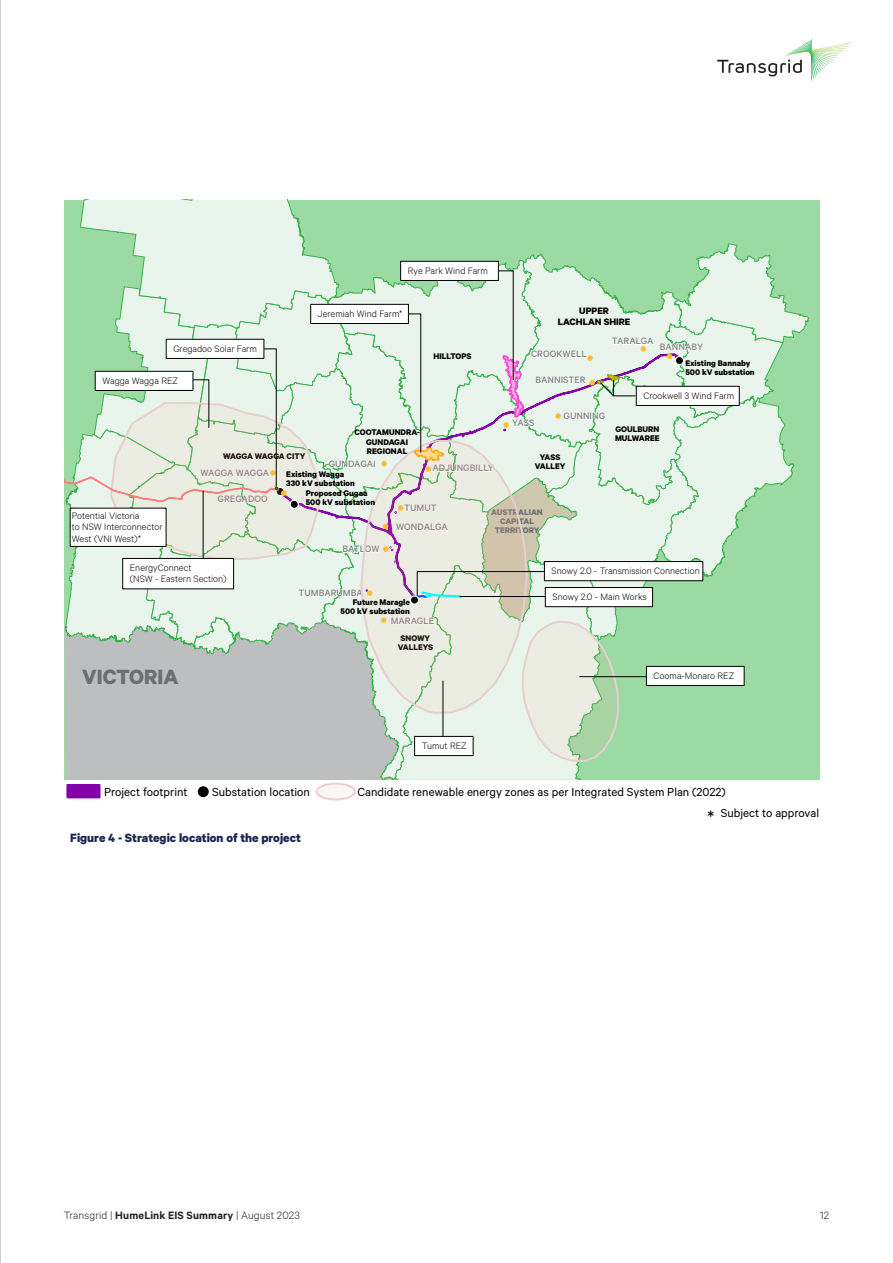
<style>
.page{position:relative;width:893px;height:1263px;background:#fff}
.page>*{position:absolute;margin:0;border:0;box-sizing:border-box;transform-origin:0 0}
.t1{font:700 23.25px "Calibre";color:#6d6e71}
.t2{font:22.35px "Calibre";color:#000}
.t3{font:700 13.5px "Calibre";color:#182651}
.t4{font:13.05px/21.8px "Calibre";color:#000}
.t5{font:300 12px "Calibre";letter-spacing:.01em;color:#231f20}
.t6{font:300 10.5px/11.1px "Calibre";color:#000}
.t7{font:500 10.5px "Calibre";color:#808285}
.t8{font:700 10.5px/11.1px "Calibre";color:#000;text-align:center}
.t9{font:500 10.5px "Calibre";letter-spacing:-.02em;color:#808285}
.t10{font:700 9.15px/9.1px "Calibre";color:#000;text-align:center}
.t11{font:700 9.15px/9.1px "Calibre";color:#6d6e71;text-align:center}
.t12{font:700 9.15px "Calibre";letter-spacing:-.025em;color:#000}
.s1{font-weight:600}
</style>
<div class="page">
<hr style="left:0;top:0;width:1px;height:1263px;background:#c7c8ca">
<div style="left:67px;top:785px;width:33px;height:12px;background:#8400a8"></div>
<div style="left:66px;top:784px;width:35px;height:14px;border:2px solid #8400a8"></div>
<div style="left:198px;top:786px;width:11px;height:11px;background:#000;border-radius:50%"></div>
<svg style="left:64px;top:200px;width:755px;height:580px;background:#cce2ce"></svg>
<div style="left:311px;top:304px;width:97px;height:19px;background:#fff"></div>
<div style="left:311px;top:304px;width:98px;height:20px;border:1px solid #000"></div>
<div style="left:401px;top:261px;width:97px;height:19px;background:#fff"></div>
<div style="left:400px;top:261px;width:99px;height:20px;border:1px solid #000"></div>
<div style="left:545px;top:587px;width:108px;height:20px;background:#fff"></div>
<div style="left:545px;top:587px;width:108px;height:20px;border:1px solid #000"></div>
<hr style="left:443px;top:681px;width:1px;height:55px;background:#000">
<div style="left:415px;top:736px;width:58px;height:19px;background:#fff"></div>
<div style="left:414px;top:736px;width:59px;height:20px;border:1px solid #000"></div>
<div style="left:544px;top:561px;width:159px;height:20px;background:#fff"></div>
<div style="left:544px;top:561px;width:159px;height:20px;border:1px solid #000"></div>
<div style="left:636px;top:386px;width:103px;height:19px;background:#fff"></div>
<div style="left:636px;top:386px;width:103px;height:20px;border:1px solid #000"></div>
<div style="left:410px;top:596px;width:9px;height:8px;background:#000;border-radius:50%"></div>
<div style="left:410px;top:595px;width:9px;height:10px;border:1px solid #fff;border-radius:50%"></div>
<div style="left:290px;top:500px;width:8px;height:8px;background:#000;border-radius:50%"></div>
<div style="left:290px;top:500px;width:9px;height:9px;border:1px solid #fff;border-radius:50%"></div>
<div style="left:675px;top:356px;width:9px;height:9px;background:#000;border-radius:50%"></div>
<div style="left:675px;top:356px;width:9px;height:9px;border:1px solid #fff;border-radius:50%"></div>
<div style="left:317px;top:784px;width:38px;height:15px;background:#fff5f2;border-radius:50%"></div>
<div style="left:316px;top:783px;width:40px;height:17px;border:2px solid #e7cfcc;border-radius:50%"></div>
<svg style="left:717px;top:39px;width:136px;height:42px"></svg>
<p class="t6" style="left:173px;top:343px;width:85px">Gregadoo Solar Farm</p>
<p class="t6" style="left:102px;top:375px;width:77px">Wagga Wagga REZ</p>
<p class="t6" style="left:408px;top:265px;width:82px">Rye Park Wind Farm</p>
<p class="t6" style="left:318px;top:308px;width:86px">Jeremiah Wind Farm*</p>
<p class="t10" style="left:434px;top:351px;width:39px">HILLTOPS</p>
<p class="t8" style="left:558px;top:305px;width:74px">UPPER<br>LACHLAN SHIRE</p>
<p class="t7" style="left:531px;top:348px;width:57px">CROOKWELL</p>
<p class="t7" style="left:535px;top:374px;width:52px">BANNISTER</p>
<p class="t7" style="left:612px;top:335px;width:43px">TARALGA</p>
<p class="t7" style="left:660px;top:341px;width:45px">BANNABY</p>
<p class="t10" style="left:685px;top:359px;width:71px;text-align:left">Existing Bannaby<br>500 kV substation</p>
<p class="t6" style="left:643px;top:390px;width:92px">Crookwell 3 Wind Farm</p>
<p class="t6" style="left:72px;top:510px;width:92px">Potential Victoria<br>to NSW Interconnector<br>West (VNI West)*</p>
<p class="t7" style="left:512px;top:417px;width:24px">YASS</p>
<p class="t7" style="left:564px;top:409px;width:43px">GUNNING</p>
<p class="t10" style="left:354px;top:428px;width:67px">COOTAMUNDRA-<br>GUNDAGAI<br>REGIONAL</p>
<p class="t12" style="left:223px;top:450px;width:84px">WAGGA WAGGA CITY</p>
<p class="t10" style="left:535px;top:452px;width:32px">YASS<br>VALLEY</p>
<p class="t7" style="left:329px;top:457px;width:48px">GUNDAGAI</p>
<p class="t7" style="left:433px;top:462px;width:63px">ADJUNGBILLY</p>
<p class="t7" style="left:404px;top:502px;width:34px">TUMUT</p>
<p class="t9" style="left:200px;top:466px;width:70px">WAGGA WAGGA</p>
<p class="t7" style="left:218px;top:493px;width:52px">GREGADOO</p>
<p class="t10" style="left:286px;top:469px;width:60px">Existing Wagga</p>
<p class="t10" style="left:286px;top:479px;width:70px">330 kV substation</p>
<p class="t10" style="left:306px;top:488px;width:63px">Proposed Gugaa</p>
<p class="t10" style="left:306px;top:498px;width:71px">500 kV substation</p>
<p class="t11" style="left:491px;top:507px;width:53px">AUSTRALIAN<br>CAPITAL<br>TERRITORY</p>
<p class="t7" style="left:396px;top:521px;width:53px">WONDALGA</p>
<p class="t7" style="left:342px;top:543px;width:39px">BATLOW</p>
<p class="t10" style="left:615px;top:424px;width:46px;text-align:left">GOULBURN<br>MULWAREE</p>
<p class="t6" style="left:130px;top:562px;width:98px">EnergyConnect<br>(NSW - Eastern Section)</p>
<p class="t1" style="left:82px;top:663px;width:98px">VICTORIA</p>
<p class="t7" style="left:299px;top:586px;width:66px">TUMBARUMBA</p>
<p class="t10" style="left:340px;top:597px;width:71px;text-align:right">Future Maragle<br>500 kV substation</p>
<p class="t7" style="left:391px;top:615px;width:45px">MARAGLE</p>
<p class="t10" style="left:398px;top:633px;width:37px">SNOWY<br>VALLEYS</p>
<p class="t6" style="left:422px;top:740px;width:46px">Tumut REZ</p>
<p class="t6" style="left:552px;top:565px;width:150px">Snowy 2.0 - Transmission Connection</p>
<p class="t6" style="left:552px;top:591px;width:96px">Snowy 2.0 - Main Works</p>
<p class="t6" style="left:654px;top:670px;width:82px">Cooma-Monaro REZ</p>
<p class="t4" style="left:104px;top:780px;width:85px">Project footprint</p>
<p class="t4" style="left:721px;top:780px;width:100px;text-indent:-363px">Candidate renewable energy zones as per Integrated System Plan (2022)<br>Subject to approval</p>
<p class="t4" style="left:212px;top:780px;width:99px">Substation location</p>
<p class="t2" style="left:707px;top:805px;width:9px">*</p>
<p class="t3" style="left:70px;top:829px;width:232px">Figure 4 - Strategic location of the project</p>
<p class="t5" style="left:64px;top:1208px;width:238px">Transgrid | <span class="s1">HumeLink EIS Summary</span> | August 2023</p>
<p class="t5" style="left:820px;top:1208px;width:11px">12</p>
</div>
